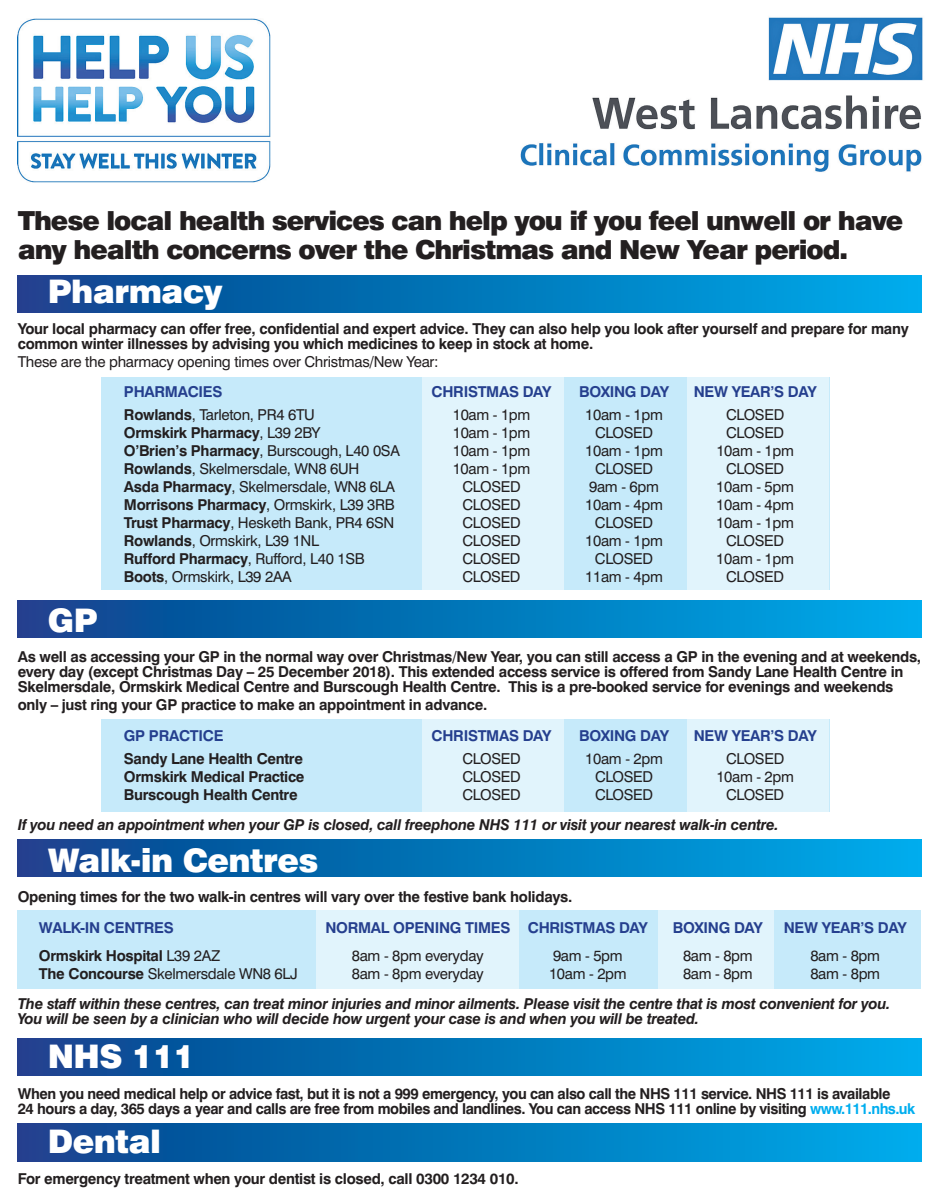
<style>
.page{position:relative;width:939px;height:1202px;background:#fff}
.page>*{position:absolute;margin:0;border:0;box-sizing:border-box;transform-origin:0 0}
.t1{font:900 32.5px "Swiss 721 BT";letter-spacing:-.02em;color:#fff}
.t2{font:900 26.25px/29px "Swiss 721 BT";letter-spacing:-.04em;color:#231f20}
.t3{font:700 15px/15px "Swiss 721 BT";letter-spacing:-.02em;color:#231f20}
.t4{font:15px "Swiss 721 BT";letter-spacing:-.02em;color:#231f20}
.t5{font:italic 700 15px/15px "Swiss 721 BT";letter-spacing:-.02em;color:#231f20}
.t6{font:700 15px "Swiss 721 BT";letter-spacing:-.02em;color:#253f8e}
.s1{font-weight:700}
.s2{font-weight:400}
.s3{color:#00aeef}
</style>
<div class="page">
<div style="left:18px;top:910px;width:903px;height:78px;background:#c6eafa"></div>
<div style="left:317px;top:910px;width:202px;height:78px;background:#e1f4fc"></div>
<div style="left:659px;top:910px;width:115px;height:78px;background:#e1f4fc"></div>
<svg style="left:18px;top:275px;width:903px;height:38px;background:#0376ba"></svg>
<svg style="left:18px;top:600px;width:903px;height:37px;background:#0376ba"></svg>
<svg style="left:18px;top:839px;width:903px;height:37px;background:#0376ba"></svg>
<svg style="left:18px;top:1038px;width:903px;height:37px;background:#0376ba"></svg>
<img style="left:520px;top:17px;width:403px;height:155px">
<img style="left:18px;top:19px;width:252px;height:163px">
<div style="left:101px;top:377px;width:728px;height:213px;background:#c6eafa"></div>
<div style="left:422px;top:377px;width:141px;height:213px;background:#e1f4fc"></div>
<div style="left:687px;top:377px;width:142px;height:213px;background:#e1f4fc"></div>
<div style="left:101px;top:719px;width:728px;height:92px;background:#c6eafa"></div>
<div style="left:422px;top:719px;width:141px;height:92px;background:#e1f4fc"></div>
<div style="left:687px;top:719px;width:142px;height:92px;background:#e1f4fc"></div>
<svg style="left:18px;top:1123px;width:903px;height:37px;background:#0376ba"></svg>
<h2 class="t2" style="left:18px;top:206px;width:887px">These local health services can help you if you feel unwell or have any health concerns over the Christmas and New Year period.</h2>
<h1 class="t1" style="left:48px;top:272px;width:176px">Pharmacy</h1>
<p class="t3" style="left:18px;top:321px;width:893px">Your local pharmacy can offer free, confidential and expert advice. They can also help you look after yourself and prepare for many common winter illnesses by advising you which medicines to keep in stock at home.</p>
<p class="t4" style="left:18px;top:352px;width:423px">These are the pharmacy opening times over Christmas/New Year:</p>
<p class="t6" style="left:124px;top:383px;width:100px">PHARMACIES</p>
<p class="t6" style="left:432px;top:383px;width:122px">CHRISTMAS DAY</p>
<p class="t6" style="left:579px;top:383px;width:92px">BOXING DAY</p>
<p class="t6" style="left:694px;top:383px;width:125px">NEW YEAR’S DAY</p>
<p class="t4" style="left:124px;top:406px;width:193px"><span class="s1">Rowlands</span>, Tarleton, PR4 6TU</p>
<p class="t4" style="left:453px;top:406px;width:79px">10am - 1pm</p>
<p class="t4" style="left:585px;top:406px;width:79px">10am - 1pm</p>
<p class="t4" style="left:726px;top:406px;width:60px">CLOSED</p>
<p class="t3" style="left:124px;top:425px;width:198px">Ormskirk Pharmacy<span class="s2">, L39 2BY</span></p>
<p class="t4" style="left:453px;top:424px;width:79px">10am - 1pm</p>
<p class="t4" style="left:595px;top:424px;width:60px">CLOSED</p>
<p class="t4" style="left:726px;top:424px;width:60px">CLOSED</p>
<p class="t3" style="left:124px;top:443px;width:278px">O’Brien’s Pharmacy<span class="s2">, Burscough, L40 0SA</span></p>
<p class="t4" style="left:453px;top:442px;width:79px">10am - 1pm</p>
<p class="t4" style="left:585px;top:442px;width:79px">10am - 1pm</p>
<p class="t4" style="left:716px;top:442px;width:79px">10am - 1pm</p>
<p class="t4" style="left:124px;top:460px;width:237px"><span class="s1">Rowlands</span>, Skelmersdale, WN8 6UH</p>
<p class="t4" style="left:453px;top:460px;width:79px">10am - 1pm</p>
<p class="t4" style="left:595px;top:460px;width:60px">CLOSED</p>
<p class="t4" style="left:726px;top:460px;width:60px">CLOSED</p>
<p class="t4" style="left:124px;top:478px;width:273px"><span class="s1">Asda Pharmacy</span>, Skelmersdale, WN8 6LA</p>
<p class="t4" style="left:462px;top:478px;width:60px">CLOSED</p>
<p class="t4" style="left:589px;top:478px;width:71px">9am - 6pm</p>
<p class="t4" style="left:716px;top:478px;width:79px">10am - 5pm</p>
<p class="t3" style="left:124px;top:497px;width:272px">Morrisons Pharmacy<span class="s2">, Ormskirk, L39 3RB</span></p>
<p class="t4" style="left:462px;top:496px;width:60px">CLOSED</p>
<p class="t4" style="left:585px;top:496px;width:79px">10am - 4pm</p>
<p class="t4" style="left:716px;top:496px;width:79px">10am - 4pm</p>
<p class="t4" style="left:124px;top:514px;width:272px"><span class="s1">Trust Pharmacy</span>, Hesketh Bank, PR4 6SN</p>
<p class="t4" style="left:462px;top:514px;width:60px">CLOSED</p>
<p class="t4" style="left:595px;top:514px;width:60px">CLOSED</p>
<p class="t4" style="left:716px;top:514px;width:79px">10am - 1pm</p>
<p class="t4" style="left:124px;top:532px;width:197px"><span class="s1">Rowlands</span>, Ormskirk, L39 1NL</p>
<p class="t4" style="left:462px;top:532px;width:60px">CLOSED</p>
<p class="t4" style="left:585px;top:532px;width:79px">10am - 1pm</p>
<p class="t4" style="left:726px;top:532px;width:60px">CLOSED</p>
<p class="t3" style="left:124px;top:551px;width:242px">Rufford Pharmacy<span class="s2">, Rufford, L40 1SB</span></p>
<p class="t4" style="left:462px;top:550px;width:60px">CLOSED</p>
<p class="t4" style="left:595px;top:550px;width:60px">CLOSED</p>
<p class="t4" style="left:716px;top:550px;width:79px">10am - 1pm</p>
<p class="t4" style="left:124px;top:568px;width:169px"><span class="s1">Boots</span>, Ormskirk, L39 2AA</p>
<p class="t4" style="left:462px;top:568px;width:60px">CLOSED</p>
<p class="t4" style="left:585px;top:568px;width:79px">11am - 4pm</p>
<p class="t4" style="left:726px;top:568px;width:60px">CLOSED</p>
<h1 class="t1" style="left:48px;top:600px;width:51px">GP</h1>
<p class="t3" style="left:18px;top:649px;width:905px">As well as accessing your GP in the normal way over Christmas/New Year, you can still access a GP in the evening and at weekends, every day (except Christmas Day – 25 December 2018). This extended access service is offered from Sandy Lane Health Centre in<br>Skelmersdale, Ormskirk Medical Centre and Burscough Health Centre. This is a pre-booked service for evenings and weekends</p>
<p class="t3" style="left:18px;top:697px;width:471px">only – just ring your GP practice to make an appointment in advance.</p>
<p class="t6" style="left:124px;top:726px;width:101px">GP PRACTICE</p>
<p class="t6" style="left:432px;top:726px;width:122px">CHRISTMAS DAY</p>
<p class="t6" style="left:579px;top:726px;width:92px">BOXING DAY</p>
<p class="t6" style="left:694px;top:726px;width:125px">NEW YEAR’S DAY</p>
<p class="t3" style="left:124px;top:750px;width:180px">Sandy Lane Health Centre</p>
<p class="t4" style="left:463px;top:749px;width:60px">CLOSED</p>
<p class="t4" style="left:585px;top:749px;width:79px">10am - 2pm</p>
<p class="t4" style="left:726px;top:749px;width:60px">CLOSED</p>
<p class="t3" style="left:124px;top:768px;width:182px">Ormskirk Medical Practice</p>
<p class="t4" style="left:463px;top:767px;width:60px">CLOSED</p>
<p class="t4" style="left:595px;top:767px;width:60px">CLOSED</p>
<p class="t4" style="left:716px;top:767px;width:79px">10am - 2pm</p>
<p class="t3" style="left:124px;top:786px;width:175px">Burscough Health Centre</p>
<p class="t4" style="left:462px;top:785px;width:60px">CLOSED</p>
<p class="t4" style="left:595px;top:785px;width:60px">CLOSED</p>
<p class="t4" style="left:726px;top:785px;width:60px">CLOSED</p>
<p class="t5" style="left:18px;top:817px;width:763px">If you need an appointment when your GP is closed, call freephone NHS 111 or visit your nearest walk-in centre.</p>
<h1 class="t1" style="left:48px;top:840px;width:272px">Walk-in Centres</h1>
<p class="t3" style="left:18px;top:889px;width:556px">Opening times for the two walk-in centres will vary over the festive bank holidays.</p>
<p class="t6" style="left:39px;top:918px;width:136px">WALK-IN CENTRES</p>
<p class="t6" style="left:325px;top:918px;width:324px">NORMAL OPENING TIMES CHRISTMAS DAY</p>
<p class="t6" style="left:673px;top:918px;width:92px">BOXING DAY</p>
<p class="t6" style="left:784px;top:918px;width:125px">NEW YEAR’S DAY</p>
<p class="t3" style="left:39px;top:947px;width:183px">Ormskirk Hospital <span class="s2">L39 2AZ</span></p>
<p class="t4" style="left:352px;top:946px;width:134px">8am - 8pm everyday</p>
<p class="t4" style="left:553px;top:946px;width:71px">9am - 5pm</p>
<p class="t4" style="left:683px;top:946px;width:71px">8am - 8pm</p>
<p class="t4" style="left:810px;top:946px;width:71px">8am - 8pm</p>
<p class="t4" style="left:39px;top:964px;width:260px"><span class="s1">The Concourse</span> Skelmersdale WN8 6LJ</p>
<p class="t4" style="left:352px;top:964px;width:134px">8am - 8pm everyday</p>
<p class="t4" style="left:549px;top:964px;width:79px">10am - 2pm</p>
<p class="t4" style="left:683px;top:964px;width:71px">8am - 8pm</p>
<p class="t4" style="left:810px;top:964px;width:71px">8am - 8pm</p>
<p class="t5" style="left:18px;top:996px;width:874px">The staff within these centres, can treat minor injuries and minor ailments. Please visit the centre that is most convenient for you.<br>You will be seen by a clinician who will decide how urgent your case is and when you will be treated.</p>
<h1 class="t1" style="left:48px;top:1036px;width:148px">NHS 111</h1>
<p class="t3" style="left:18px;top:1086px;width:899px">When you need medical help or advice fast, but it is not a 999 emergency, you can also call the NHS 111 service. NHS 111 is available<br>24 hours a day, 365 days a year and calls are free from mobiles and landlines. You can access NHS 111 online by visiting <span class="s3">www.111.nhs.uk</span></p>
<h1 class="t1" style="left:48px;top:1121px;width:115px">Dental</h1>
<p class="t3" style="left:18px;top:1171px;width:502px">For emergency treatment when your dentist is closed, call 0300 1234 010.</p>
</div>
